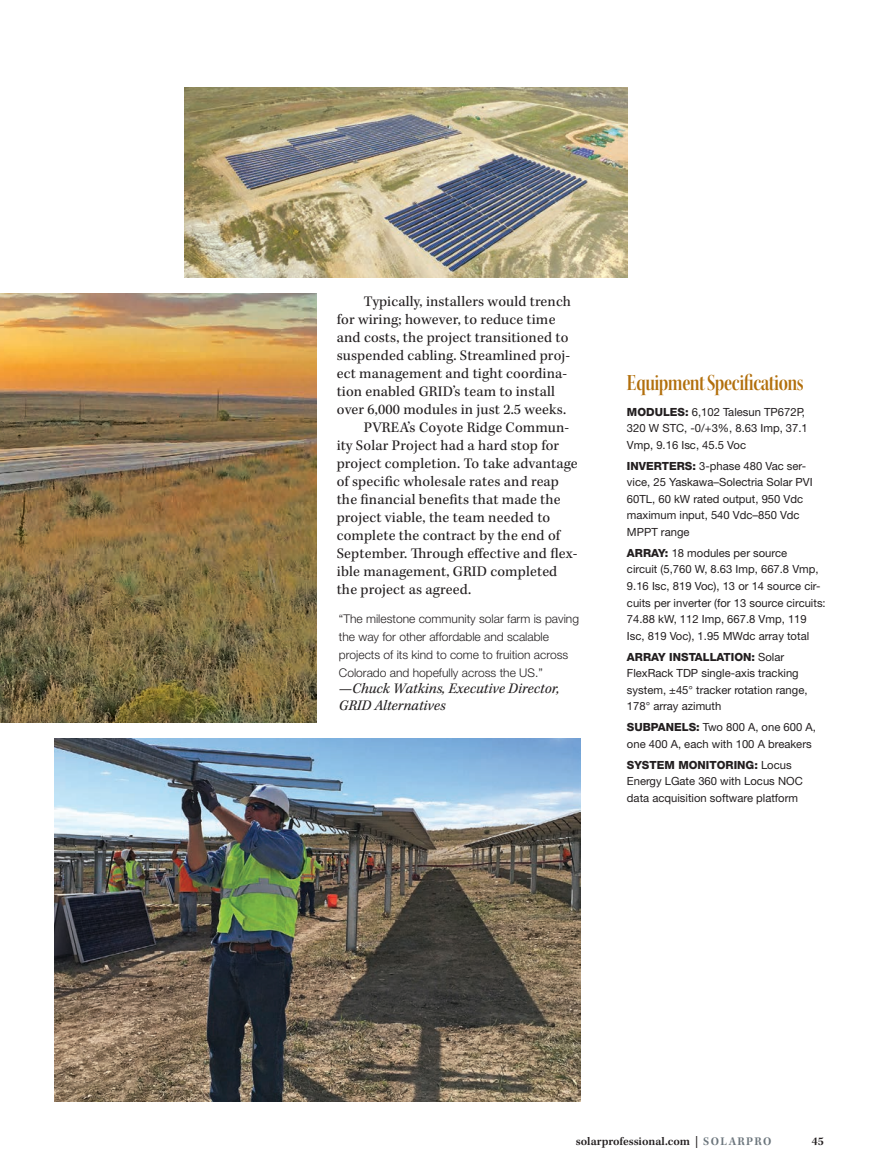
<style>
.page{position:relative;width:878px;height:1175px;background:#fff}
.page>*{position:absolute;margin:0;border:0;box-sizing:border-box;transform-origin:0 0}
.t1{font:24.3px "Kepler Std Semibold Cn Disp";letter-spacing:-.02em;color:#b26f0c}
.t2{font:15px "Kepler Std";letter-spacing:.01em;color:#231f20}
.t3{font:italic 15px/16.5px "Kepler Std";color:#231f20}
.t4{font:300 12px/18px "Helvetica Neue LT Std";color:#231f20}
.t5{font:600 12px "Kepler Std";letter-spacing:.005em;color:#231f20}
.t6{font:11.25px/16.5px "Helvetica Neue LT Std";color:#231f20}
.s1{font-weight:800}
.s2{color:#6a747b}
</style>
<div class="page">
<img style="left:0;top:294px;width:317px;height:428px">
<img style="left:185px;top:88px;width:442px;height:189px">
<img style="left:54px;top:738px;width:526px;height:363px">
<h2 class="t2" style="left:364px;top:293px;width:209px">Typically, installers would trench</h2>
<h2 class="t2" style="left:337px;top:311px;width:220px">for wiring; however, to reduce time</h2>
<h2 class="t2" style="left:337px;top:329px;width:233px">and costs, the project transitioned to</h2>
<h2 class="t2" style="left:337px;top:347px;width:235px">suspended cabling. Streamlined proj-</h2>
<h2 class="t2" style="left:337px;top:365px;width:232px">ect management and tight coordina-</h2>
<h2 class="t2" style="left:337px;top:383px;width:220px">tion enabled GRID’s team to install</h2>
<h2 class="t2" style="left:337px;top:401px;width:231px">over 6,000 modules in just 2.5 weeks.</h2>
<h2 class="t2" style="left:364px;top:419px;width:207px">PVREA’s Coyote Ridge Commun-</h2>
<h2 class="t2" style="left:337px;top:437px;width:224px">ity Solar Project had a hard stop for</h2>
<h2 class="t2" style="left:337px;top:455px;width:242px">project completion. To take advantage</h2>
<h2 class="t2" style="left:337px;top:473px;width:224px">of specific wholesale rates and reap</h2>
<h2 class="t2" style="left:337px;top:491px;width:225px">the financial benefits that made the</h2>
<h2 class="t2" style="left:337px;top:509px;width:215px">project viable, the team needed to</h2>
<h2 class="t2" style="left:337px;top:527px;width:225px">complete the contract by the end of</h2>
<h2 class="t2" style="left:337px;top:545px;width:242px">September. Through effective and flex-</h2>
<h2 class="t2" style="left:337px;top:563px;width:222px">ible management, GRID completed</h2>
<h2 class="t2" style="left:337px;top:581px;width:136px">the project as agreed.</h2>
<p class="t4" style="left:339px;top:609px;width:242px">“The milestone community solar farm is paving the way for other affordable and scalable projects of its kind to come to fruition across Colorado and hopefully across the US.”</p>
<h2 class="t3" style="left:339px;top:681px;width:222px">—Chuck Watkins, Executive Director,<br>GRID Alternatives</h2>
<h1 class="t1" style="left:627px;top:369px;width:178px">Equipment Specifications</h1>
<p class="t6" style="left:627px;top:403px;width:182px"><span class="s1">MODULES:</span> 6,102 Talesun TP672P,<br>320 W STC, -0/+3%, 8.63 Imp, 37.1<br>Vmp, 9.16 Isc, 45.5 Voc</p>
<p class="t6" style="left:627px;top:457px;width:187px"><span class="s1">INVERTERS:</span> 3-phase 480 Vac ser&shy;vice, 25 Yaskawa–Solectria Solar PVI<br>60TL, 60 kW rated output, 950 Vdc maximum input, 540 Vdc–850 Vdc<br>MPPT range</p>
<p class="t6" style="left:627px;top:544px;width:200px"><span class="s1">ARRAY:</span> 18 modules per source<br>circuit (5,760 W, 8.63 Imp, 667.8 Vmp, 9.16 Isc, 819 Voc), 13 or 14 source cir&shy;cuits per inverter (for 13 source circuits:<br>74.88 kW, 112 Imp, 667.8 Vmp, 119<br>Isc, 819 Voc), 1.95 MWdc array total</p>
<p class="t6" style="left:627px;top:648px;width:182px"><span class="s1">ARRAY INSTALLATION:</span> Solar<br>FlexRack TDP single-axis tracking system, ±45° tracker rotation range,<br>178° array azimuth</p>
<p class="t6" style="left:627px;top:718px;width:190px"><span class="s1">SUBPANELS:</span> Two 800 A, one 600 A, one 400 A, each with 100 A breakers</p>
<p class="t6" style="left:627px;top:756px;width:177px"><span class="s1">SYSTEM MONITORING:</span> Locus<br>Energy LGate 360 with Locus NOC data acquisition software platform</p>
<p class="t5" style="left:575px;top:1134px;width:197px">solarprofessional.com | <span class="s2">SOLARPRO</span></p>
<p class="t5" style="left:811px;top:1134px;width:14px">45</p>
</div>
